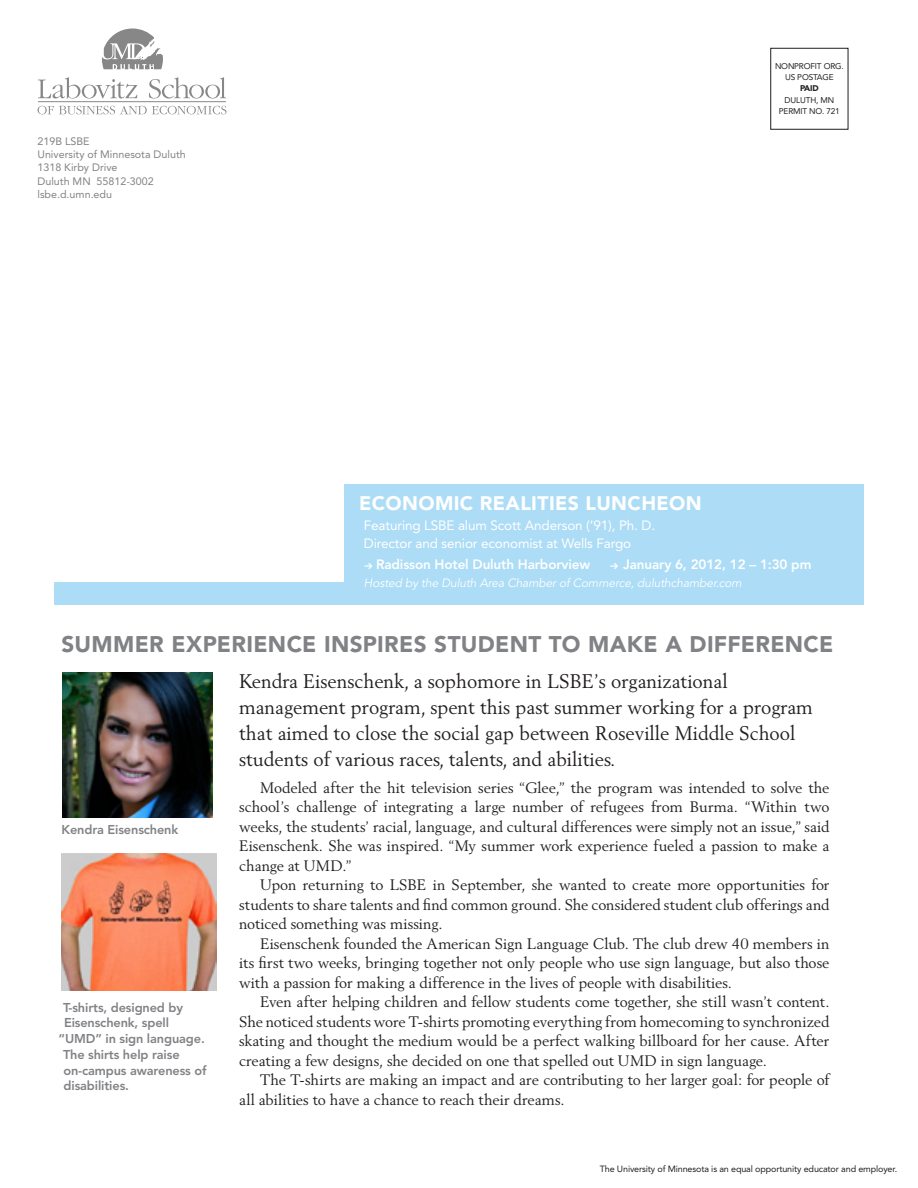
<style>
.page{position:relative;width:918px;height:1188px;background:#fff}
.page>*{position:absolute;margin:0;border:0;box-sizing:border-box;transform-origin:0 0}
.Body_Copy{font:900 22.5px "Avenir";letter-spacing:.015em;color:#808285}
.Body_Copy-2{font:19.5px/26.2px "Berling";color:#231f20}
.t1{font:900 19.5px "Avenir";letter-spacing:.02em;color:#fff}
.Body_Copy-3{font:15px/19.5px "Berling";color:#231f20;text-align:justify}
.t2{font:13.5px/18.3px "Avenir";letter-spacing:-.01em;color:#fff}
.t3{font:13.5px "Avenir Heavy 2";letter-spacing:-.01em;color:#fff}
.t4{font:12.75px "Avenir Heavy 2";letter-spacing:-.01em;color:#808285}
.t5{font:italic 12px "Avenir";letter-spacing:-.01em;color:#fff}
.t6{font:10.65px "Avenir";color:#808285}
.t7{font:9px "Avenir";letter-spacing:-.015em;color:#231f20}
.t8{font:8.25px "Avenir";letter-spacing:-.02em;color:#231f20}
.t9{font:900 8.25px "Avenir";color:#231f20}
.s1{font-family:"Bryant Pro Bold Arrows"}
</style>
<div class="page">
<div style="left:770px;top:48px;width:78px;height:82px;border:1px solid #1d1e1f"></div>
<svg style="left:38px;top:106px;width:189px;height:8px"></svg>
<svg style="left:38px;top:77px;width:99px;height:22px"></svg>
<svg style="left:149px;top:77px;width:77px;height:22px"></svg>
<hr style="left:38px;top:101px;width:188px;height:1px;background:#878788">
<svg style="left:102px;top:28px;width:61px;height:41px"></svg>
<div style="left:54px;top:582px;width:810px;height:23px;background:#acdcf6"></div>
<div style="left:345px;top:484px;width:519px;height:121px;background:#acdcf6"></div>
<img style="left:63px;top:672px;width:150px;height:145px">
<img style="left:62px;top:854px;width:154px;height:136px">
<p class="t6" style="left:38px;top:135px;width:54px">219B LSBE</p>
<p class="t6" style="left:38px;top:148px;width:150px">University of Minnesota Duluth</p>
<p class="t6" style="left:38px;top:161px;width:81px">1318 Kirby Drive</p>
<p class="t6" style="left:38px;top:175px;width:118px">Duluth MN 55812-3002</p>
<p class="t6" style="left:38px;top:188px;width:76px">lsbe.d.umn.edu</p>
<p class="t8" style="left:775px;top:61px;width:70px">NONPROFIT ORG.</p>
<p class="t8" style="left:785px;top:72px;width:50px">US POSTAGE</p>
<p class="t9" style="left:800px;top:83px;width:20px">PAID</p>
<p class="t8" style="left:785px;top:95px;width:51px">DULUTH, MN</p>
<p class="t8" style="left:779px;top:106px;width:62px">PERMIT NO. 721</p>
<p class="t1" style="left:359px;top:491px;width:344px">ECONOMIC REALITIES LUNCHEON</p>
<p class="t2" style="left:364px;top:516px;width:293px">Featuring LSBE alum Scott Anderson (’91), Ph. D.<br>Director and senior economist at Wells Fargo</p>
<p class="t3" style="left:364px;top:556px;width:228px"><span class="s1">b</span> Radisson Hotel Duluth Harborview</p>
<p class="t3" style="left:609px;top:556px;width:204px"><span class="s1">b</span> January 6, 2012, 12 – 1:30 pm</p>
<p class="t5" style="left:364px;top:576px;width:380px">Hosted by the Duluth Area Chamber of Commerce, duluthchamber.com</p>
<p class="Body_Copy" style="left:62px;top:630px;width:773px">SUMMER EXPERIENCE INSPIRES STUDENT TO MAKE A DIFFERENCE</p>
<p class="t4" style="left:62px;top:822px;width:118px">Kendra Eisenschenk</p>
<p class="t4" style="left:63px;top:1000px;width:122px">T-shirts, designed by</p>
<p class="t4" style="left:64px;top:1015px;width:107px">Eisenschenk, spell</p>
<p class="t4" style="left:59px;top:1031px;width:148px">“UMD” in sign language.</p>
<p class="t4" style="left:63px;top:1047px;width:118px">The shirts help raise</p>
<p class="t4" style="left:63px;top:1063px;width:145px">on-campus awareness of</p>
<p class="t4" style="left:64px;top:1078px;width:67px">disabilities.</p>
<p class="Body_Copy-2" style="left:239px;top:667px;width:575px">Kendra Eisenschenk, a sophomore in LSBE’s organizational management program, spent this past summer working for a program that aimed to close the social gap between Roseville Middle School students of various races, talents, and abilities.</p>
<p class="Body_Copy-3" style="left:239px;top:777px;width:592px;text-indent:21px">Modeled after the hit television series “Glee,” the program was intended to solve the school’s challenge of integrating a large number of refugees from Burma. “Within two weeks, the students’ racial, language, and cultural differences were simply not an issue,” said Eisenschenk. She was inspired. “My summer work experience fueled a passion to make a change at UMD.”</p>
<p class="Body_Copy-3" style="left:239px;top:875px;width:592px;text-indent:21px">Upon returning to LSBE in September, she wanted to create more opportunities for students to share talents and find common ground. She considered student club offerings and noticed something was missing.</p>
<p class="Body_Copy-3" style="left:239px;top:933px;width:592px;text-indent:21px">Eisenschenk founded the American Sign Language Club. The club drew 40 members in its first two weeks, bringing together not only people who use sign language, but also those with a passion for making a difference in the lives of people with disabilities.</p>
<p class="Body_Copy-3" style="left:239px;top:992px;width:592px;text-indent:21px">Even after helping children and fellow students come together, she still wasn’t content.<br>She noticed students wore T-shirts promoting everything from homecoming to synchronized skating and thought the medium would be a perfect walking billboard for her cause. After creating a few designs, she decided on one that spelled out UMD in sign language.</p>
<p class="Body_Copy-3" style="left:239px;top:1070px;width:592px;text-indent:21px">The T-shirts are making an impact and are contributing to her larger goal: for people of all abilities to have a chance to reach their dreams.</p>
<p class="t7" style="left:600px;top:1164px;width:299px">The University of Minnesota is an equal opportunity educator and employer.</p>
</div>
